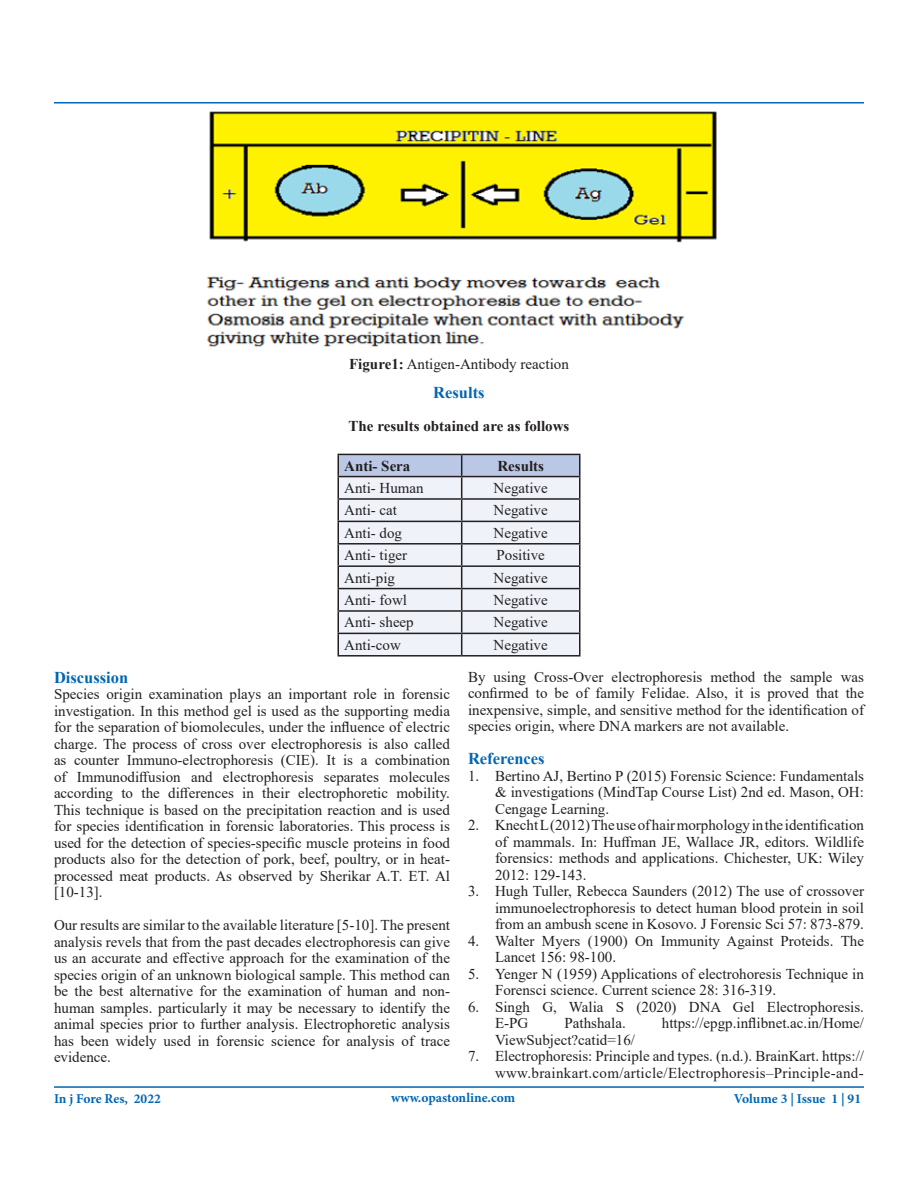
<style>
.page{position:relative;width:918px;height:1188px;background:#fff}
.page>*{position:absolute;margin:0;border:0;box-sizing:border-box;transform-origin:0 0}
.t1{font:700 16.5px "Times New Roman";color:#0166b3}
.t2{font:15px/16.5px "Times New Roman";color:#231f20;text-align:justify}
.t3{font:15px/16.5px "Times New Roman";letter-spacing:.02em;color:#231f20;text-align:right}
.t4{font:700 15px "Times New Roman";color:#231f20}
.t5{font:700 13.5px "Minion Pro";color:#0166b3}
.s1{font-weight:700}
</style>
<div class="page">
<hr style="left:54px;top:102px;width:810px;height:2px;background:#0166b3">
<hr style="left:54px;top:1086px;width:810px;height:2px;background:#0166b3">
<img style="left:206px;top:111px;width:511px;height:236px">
<svg style="left:338px;top:454px;width:242px;height:201px"></svg>
<hr style="left:338px;top:655px;width:124px;height:2px;background:#231f20">
<hr style="left:462px;top:655px;width:118px;height:2px;background:#231f20">
<p class="t2" style="left:349px;top:355px;width:221px"><span class="s1">Figure1:</span> Antigen-Antibody reaction</p>
<p class="t1" style="left:433px;top:381px;width:53px">Results</p>
<p class="t4" style="left:349px;top:415px;width:222px">The results obtained are as follows</p>
<p class="t4" style="left:344px;top:455px;width:68px">Anti- Sera</p>
<p class="t4" style="left:497px;top:455px;width:48px">Results</p>
<p class="t2" style="left:344px;top:479px;width:81px">Anti- Human</p>
<p class="t2" style="left:494px;top:479px;width:56px">Negative</p>
<p class="t2" style="left:344px;top:502px;width:54px">Anti- cat</p>
<p class="t2" style="left:494px;top:502px;width:56px">Negative</p>
<p class="t2" style="left:344px;top:524px;width:59px">Anti- dog</p>
<p class="t2" style="left:494px;top:524px;width:56px">Negative</p>
<p class="t2" style="left:344px;top:546px;width:64px">Anti- tiger</p>
<p class="t2" style="left:497px;top:546px;width:50px">Positive</p>
<p class="t2" style="left:344px;top:569px;width:52px">Anti-pig</p>
<p class="t2" style="left:494px;top:569px;width:56px">Negative</p>
<p class="t2" style="left:344px;top:591px;width:64px">Anti- fowl</p>
<p class="t2" style="left:494px;top:591px;width:56px">Negative</p>
<p class="t2" style="left:344px;top:614px;width:71px">Anti- sheep</p>
<p class="t2" style="left:494px;top:614px;width:56px">Negative</p>
<p class="t2" style="left:344px;top:636px;width:58px">Anti-cow</p>
<p class="t2" style="left:494px;top:636px;width:56px">Negative</p>
<p class="t1" style="left:54px;top:665px;width:76px">Discussion</p>
<p class="t2" style="left:54px;top:685px;width:398px">Species origin examination plays an important role in forensic investigation. In this method gel is used as the supporting media for the separation of biomolecules, under the influence of electric charge. The process of cross over electrophoresis is also called as counter Immuno-electrophoresis (CIE). It is a combination of Immunodiffusion and electrophoresis separates molecules according to the differences in their electrophoretic mobility.<br>This technique is based on the precipitation reaction and is used for species identification in forensic laboratories. This process is used for the detection of species-specific muscle proteins in food products also for the detection of pork, beef, poultry, or in heat&shy;processed meat products. As observed by Sherikar A.T. ET. Al [10-13].</p>
<p class="t2" style="left:54px;top:916px;width:398px">Our results are similar to the available literature [5-10]. The present analysis revels that from the past decades electrophoresis can give us an accurate and effective approach for the examination of the species origin of an unknown biological sample. This method can be the best alternative for the examination of human and non&shy;human samples. particularly it may be necessary to identify the animal species prior to further analysis. Electrophoretic analysis has been widely used in forensic science for analysis of trace evidence.</p>
<p class="t2" style="left:468px;top:668px;width:398px">By using Cross-Over electrophoresis method the sample was confirmed to be of family Felidae. Also, it is proved that the inexpensive, simple, and sensitive method for the identification of species origin, where DNA markers are not available.</p>
<p class="t1" style="left:468px;top:747px;width:78px">References</p>
<p class="t2" style="left:495px;top:767px;width:371px;text-indent:-27px">1. Bertino AJ, Bertino P (2015) Forensic Science: Fundamentals &amp; investigations (MindTap Course List) 2nd ed. Mason, OH:<br>Cengage Learning.</p>
<p class="t2" style="left:495px;top:817px;width:371px;text-indent:-27px">2. Knecht L (2012) The use of hair morphology in the identification of mammals. In: Huffman JE, Wallace JR, editors. Wildlife forensics: methods and applications. Chichester, UK: Wiley 2012: 129-143.</p>
<p class="t2" style="left:495px;top:883px;width:371px;text-indent:-27px">3. Hugh Tuller, Rebecca Saunders (2012) The use of crossover immunoelectrophoresis to detect human blood protein in soil from an ambush scene in Kosovo. J Forensic Sci 57: 873-879.</p>
<p class="t2" style="left:495px;top:932px;width:371px;text-indent:-27px">4. Walter Myers (1900) On Immunity Against Proteids. The<br>Lancet 156: 98-100.</p>
<p class="t2" style="left:495px;top:965px;width:371px;text-indent:-27px">5. Yenger N (1959) Applications of electrohoresis Technique in<br>Forensci science. Current science 28: 316-319.</p>
<p class="t2" style="left:495px;top:998px;width:371px;text-indent:-27px">6. Singh G, Walia S (2020) DNA Gel Electrophoresis.<br>E-PG</p>
<p class="t2" style="left:565px;top:1015px;width:63px">Pathshala.</p>
<p class="t2" style="left:662px;top:1015px;width:204px">https://epgp.inflibnet.ac.in/Home/</p>
<p class="t2" style="left:495px;top:1031px;width:142px">ViewSubject?catid=16/</p>
<p class="t3" style="left:468px;top:1048px;width:398px">7. Electrophoresis: Principle and types. (n.d.). BrainKart. https:// www.brainkart.com/article/Electrophoresis–Principle-and-</p>
<p class="t5" style="left:54px;top:1089px;width:108px">In j Fore Res, 2022</p>
<p class="t5" style="left:391px;top:1089px;width:126px">www.opastonline.com</p>
<p class="t5" style="left:734px;top:1089px;width:129px">Volume 3 | Issue 1 | 91</p>
</div>
